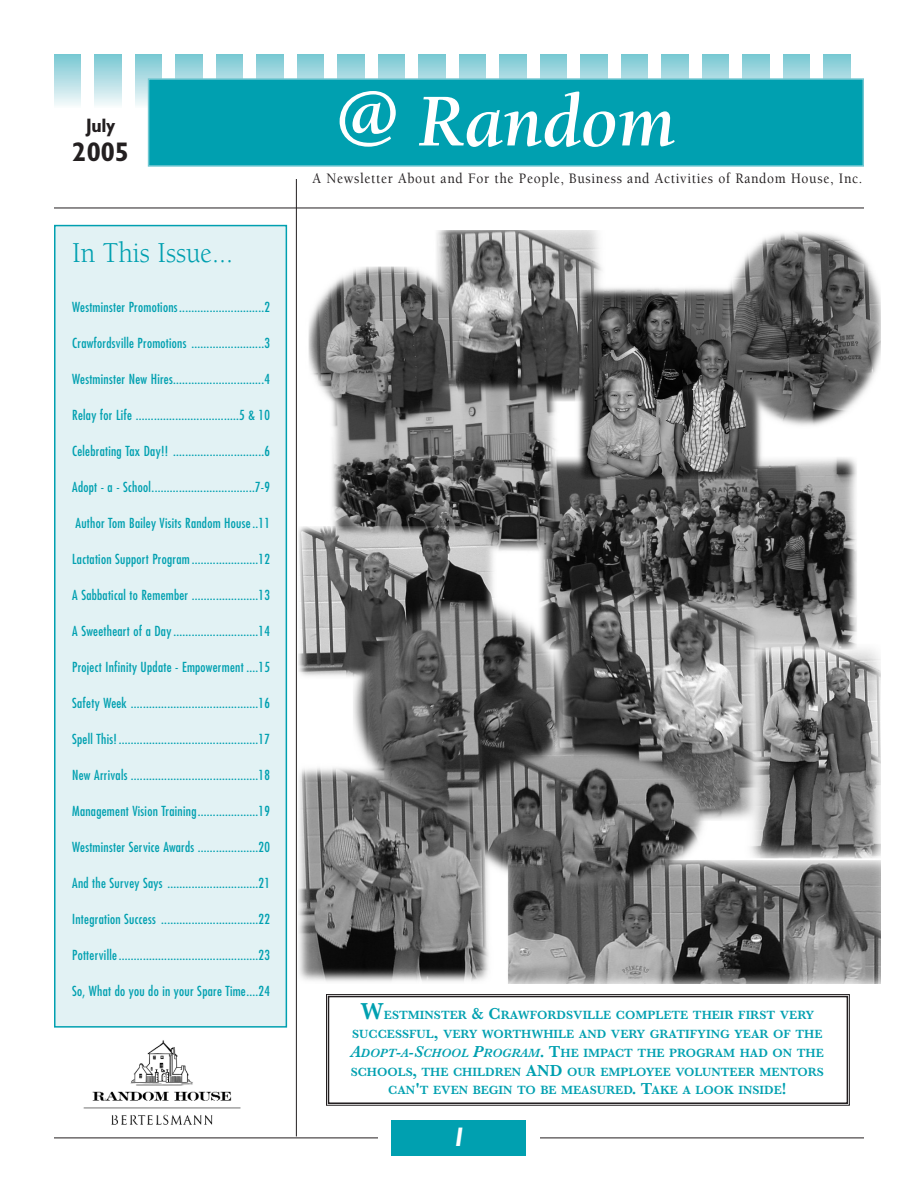
<style>
.page{position:relative;width:918px;height:1188px;background:#fff}
.page>*{position:absolute;margin:0;border:0;box-sizing:border-box;transform-origin:0 0}
.t1{font:italic 700 76.5px "Berkeley";color:#fff}
.t2{font:29.7px "Berkeley";color:#00a0b0;scale:.91 1}
.t3{font:700 condensed 27px "Gill Sans";color:#231f20}
.t4{font:italic 700 27px "Gill Sans";color:#fff}
.t5{font:700 condensed 19.5px "Gill Sans";color:#231f20}
.t6{font:500 14.85px "Berkeley";letter-spacing:.05em;color:#231f20;scale:.91 1}
.t7{font:condensed 13.5px "Futura";letter-spacing:.02em;color:#00a0b0}
.t8{font:600 12.3px/18.8px "Baskerville";color:#00a0b0;text-align:center}
.s1{font-size:24px}
.s2{font-size:16.5px}
.s3{font-style:italic;font-size:16.5px}
.s4{font-style:italic}
</style>
<div class="page">
<hr style="left:54px;top:1138px;width:324px;height:1px;background:#231f20">
<hr style="left:540px;top:1138px;width:324px;height:1px;background:#231f20">
<div style="left:392px;top:1120px;width:134px;height:36px;background:#00a0b0"></div>
<img style="left:83px;top:1040px;width:158px;height:85px">
<div style="left:55px;top:226px;width:231px;height:801px;background:#e2f2f4"></div>
<div style="left:54px;top:225px;width:233px;height:803px;border:2px solid #00a0b0"></div>
<svg style="left:54px;top:54px;width:27px;height:51px"></svg>
<svg style="left:94px;top:54px;width:28px;height:51px"></svg>
<svg style="left:135px;top:54px;width:27px;height:55px"></svg>
<svg style="left:176px;top:54px;width:26px;height:24px"></svg>
<svg style="left:216px;top:54px;width:27px;height:24px"></svg>
<svg style="left:256px;top:54px;width:28px;height:24px"></svg>
<svg style="left:297px;top:54px;width:27px;height:24px"></svg>
<svg style="left:338px;top:54px;width:26px;height:24px"></svg>
<svg style="left:378px;top:54px;width:27px;height:24px"></svg>
<svg style="left:418px;top:54px;width:28px;height:24px"></svg>
<svg style="left:459px;top:54px;width:27px;height:24px"></svg>
<svg style="left:500px;top:54px;width:26px;height:24px"></svg>
<svg style="left:540px;top:54px;width:27px;height:24px"></svg>
<svg style="left:580px;top:54px;width:28px;height:24px"></svg>
<svg style="left:621px;top:54px;width:27px;height:24px"></svg>
<svg style="left:662px;top:54px;width:26px;height:24px"></svg>
<svg style="left:702px;top:54px;width:27px;height:24px"></svg>
<svg style="left:742px;top:54px;width:28px;height:24px"></svg>
<svg style="left:783px;top:54px;width:27px;height:24px"></svg>
<svg style="left:824px;top:54px;width:26px;height:24px"></svg>
<div style="left:149px;top:79px;width:714px;height:87px;background:#00a0b0"></div>
<div style="left:148px;top:78px;width:716px;height:89px;border:2px solid #71c7d1"></div>
<hr style="left:54px;top:208px;width:810px;height:1px;background:#231f20">
<div style="left:326px;top:994px;width:524px;height:111px;border:1px solid #231f20"></div>
<div style="left:328px;top:996px;width:520px;height:108px;border:2px solid #231f20"></div>
<img style="left:298px;top:230px;width:582px;height:753px">
<hr style="left:296px;top:179px;width:1px;height:957px;background:#231f20">
<h3 class="t5" style="left:86px;top:119px;width:31px">July</h3>
<h3 class="t3" style="left:73px;top:143px;width:58px">2005</h3>
<h2 class="t2" style="left:72px;top:241px;width:178px">In This Issue...</h2>
<p class="t7" style="left:72px;top:301px;width:199px">Westminster Promotions............................2</p>
<p class="t7" style="left:72px;top:337px;width:199px">Crawfordsville Promotions ........................3</p>
<p class="t7" style="left:72px;top:373px;width:199px">Westminster New Hires..............................4</p>
<p class="t7" style="left:72px;top:409px;width:199px">Relay for Life ..................................5 &amp; 10</p>
<p class="t7" style="left:72px;top:445px;width:199px">Celebrating Tax Day!! ..............................6</p>
<p class="t7" style="left:72px;top:481px;width:199px">Adopt - a - School..................................7-9</p>
<p class="t7" style="left:76px;top:517px;width:196px">Author Tom Bailey Visits Random House ..11</p>
<p class="t7" style="left:72px;top:553px;width:199px">Lactation Support Program ......................12</p>
<p class="t7" style="left:72px;top:589px;width:199px">A Sabbatical to Remember ......................13</p>
<p class="t7" style="left:72px;top:625px;width:199px">A Sweetheart of a Day ............................14</p>
<p class="t7" style="left:72px;top:661px;width:199px">Project Infinity Update - Empowerment ....15</p>
<p class="t7" style="left:72px;top:697px;width:199px">Safety Week ..........................................16</p>
<p class="t7" style="left:72px;top:733px;width:199px">Spell This! ..............................................17</p>
<p class="t7" style="left:72px;top:769px;width:199px">New Arrivals ..........................................18</p>
<p class="t7" style="left:72px;top:805px;width:199px">Management Vision Training....................19</p>
<p class="t7" style="left:72px;top:841px;width:199px">Westminster Service Awards ....................20</p>
<p class="t7" style="left:72px;top:877px;width:199px">And the Survey Says ..............................21</p>
<p class="t7" style="left:72px;top:913px;width:199px">Integration Success ................................22</p>
<p class="t7" style="left:72px;top:949px;width:199px">Potterville..............................................23</p>
<p class="t7" style="left:72px;top:985px;width:199px">So, What do you do in your Spare Time....24</p>
<h1 class="t1" style="left:336px;top:92px;width:341px">@ Random</h1>
<p class="t6" style="left:312px;top:173px;width:606px">A Newsletter About and For the People, Business and Activities of Random House, Inc.</p>
<p class="t8" style="left:351px;top:1007px;width:475px"><span class="s1">W</span>ESTMINSTER <span class="s2">&amp; C</span>RAWFORDSVILLE COMPLETE THEIR FIRST VERY SUCCESSFUL<span class="s2">,</span> VERY WORTHWHILE AND VERY GRATIFYING YEAR OF THE <span class="s3">A</span><span class="s4">DOPT</span><span class="s3">-</span><span class="s4">A</span><span class="s3">-S</span><span class="s4">CHOOL</span> <span class="s3">P</span><span class="s4">ROGRAM</span><span class="s2">. T</span>HE IMPACT THE PROGRAM HAD ON THE SCHOOLS<span class="s2">,</span> THE CHILDREN <span class="s2">AND</span> OUR EMPLOYEE VOLUNTEER MENTORS CAN<span class="s2">'</span>T EVEN BEGIN TO BE MEASURED<span class="s2">. T</span>AKE A LOOK INSIDE<span class="s2">!</span></p>
<h3 class="t4" style="left:452px;top:1128px;width:16px">1</h3>
</div>
